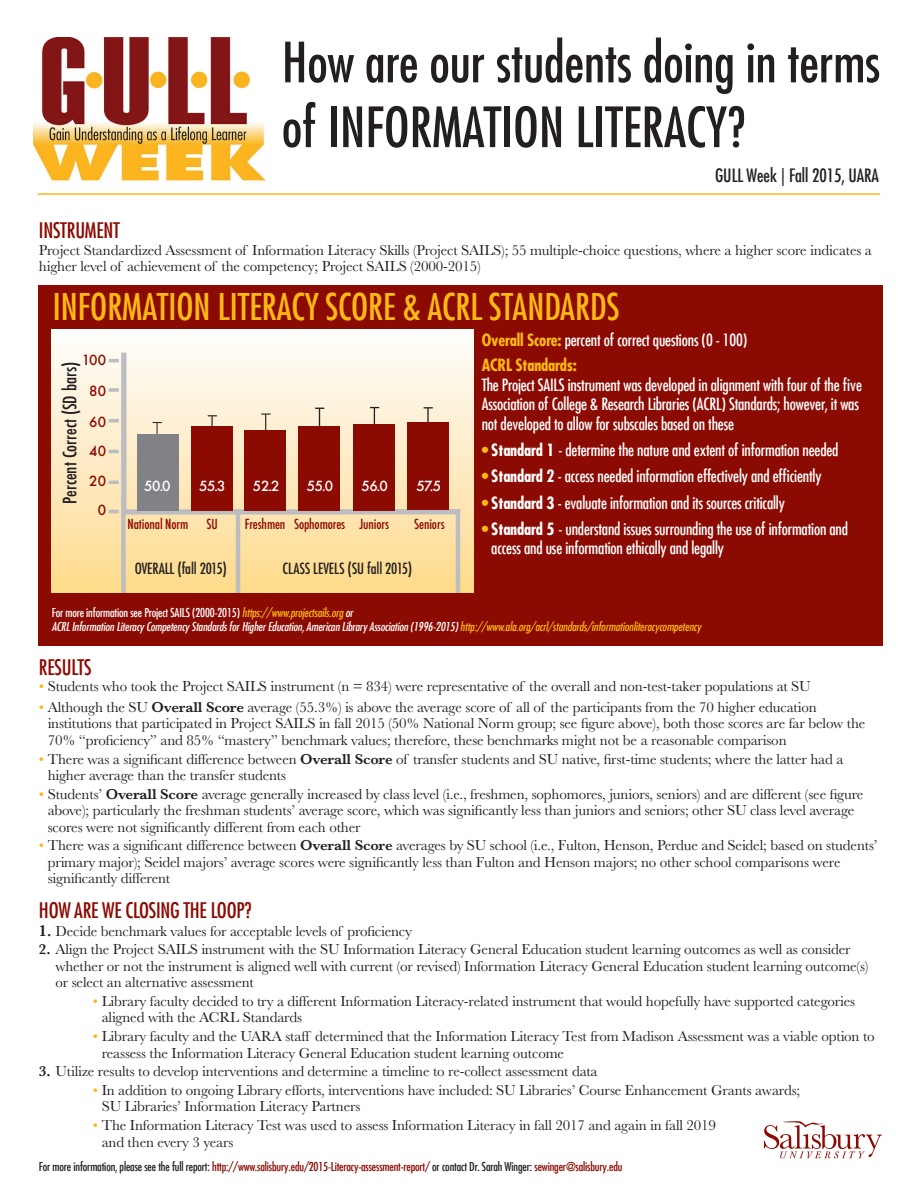
<style>
.page{position:relative;width:918px;height:1188px;background:#fff}
.page>*{position:absolute;margin:0;border:0;box-sizing:border-box;transform-origin:0 0}
.t1{font:500 condensed 54px/64.8px "Futura Com";color:#231f20}
.t2{font:500 condensed 36px "Futura Com";color:#fcb814}
.t3{font:500 condensed 21px "Futura Com";letter-spacing:-.01em;color:#8b0a02}
.t4{font:500 condensed 18px "Futura Com";color:#231f20}
.t5{font:500 condensed 18px "Futura";color:#231f20}
.t6{font:500 condensed 16.5px/19.5px "Futura Com";letter-spacing:-.01em;color:#fff}
.t7{font:700 condensed 16.5px "Futura Com";letter-spacing:-.01em;color:#fcb814}
.t8{font:15px/16.5px "Baskerville";letter-spacing:-.01em;color:#231f20}
.t9{font:500 condensed 15px "Futura";letter-spacing:-.01em;color:#231f20}
.t10{font:500 13.65px "Futura";letter-spacing:-.025em;color:#fff}
.t11{font:500 13.65px "Futura";color:#8b0a02}
.t12{font:500 condensed 13.5px "Futura";letter-spacing:-.01em;color:#8b0a02}
.t13{font:italic 500 condensed 12px/13.5px "Futura Com";letter-spacing:-.01em;color:#fff}
.t14{font:500 condensed 12px "Futura Com";letter-spacing:-.01em;color:#8b0a02}
.s1{font-weight:700;color:#fcb814}
.s2{color:#fcb814}
.s3{font-weight:700}
.s4{font-style:normal}
.s5{font-weight:600}
.s6{font-weight:600;font-size:16.5px}
.s7{color:#231f20}
</style>
<div class="page">
<div style="left:38px;top:285px;width:844px;height:360px;background:#8b0a02"></div>
<div style="left:51px;top:330px;width:422px;height:276px;background:linear-gradient(to bottom,#fefdfd,#fed988)"></div>
<svg style="left:109px;top:481px;width:10px;height:3px"></svg>
<svg style="left:109px;top:450px;width:10px;height:3px"></svg>
<svg style="left:109px;top:419px;width:10px;height:3px"></svg>
<hr style="left:109px;top:388px;width:10px;height:4px;background:#c7c6c5">
<svg style="left:109px;top:359px;width:10px;height:3px"></svg>
<hr style="left:38px;top:193px;width:842px;height:2px;background:#fcb814">
<img style="left:33px;top:38px;width:233px;height:145px">
<div style="left:121px;top:500px;width:5px;height:96px;background:#bcbdc0"></div>
<hr style="left:236px;top:510px;width:4px;height:86px;background:#bcbdc0">
<hr style="left:456px;top:510px;width:4px;height:85px;background:#bcbdc0">
<div style="left:51px;top:593px;width:422px;height:13px;background:#8b0a02"></div>
<svg style="left:119px;top:347px;width:347px;height:170px;background:#f7ead6"></svg>
<svg style="left:109px;top:510px;width:10px;height:3px"></svg>
<div style="left:191px;top:426px;width:41px;height:85px;background:#8b0a02"></div>
<div style="left:137px;top:434px;width:41px;height:77px;background:#808285"></div>
<div style="left:245px;top:430px;width:41px;height:80px;background:#8b0a02"></div>
<div style="left:299px;top:426px;width:41px;height:84px;background:#8b0a02"></div>
<div style="left:353px;top:424px;width:41px;height:86px;background:#8b0a02"></div>
<div style="left:407px;top:423px;width:41px;height:87px;background:#8b0a02"></div>
<svg style="left:764px;top:1121px;width:118px;height:37px"></svg>
<h1 class="t1" style="left:282px;top:29px;width:600px">How are our students doing in terms of INFORMATION LITERACY?</h1>
<p class="t4" style="left:715px;top:163px;width:166px">GULL Week | Fall 2015, UARA</p>
<h3 class="t3" style="left:39px;top:216px;width:83px">INSTRUMENT</h3>
<p class="t8" style="left:39px;top:242px;width:835px">Project Standardized Assessment of Information Literacy Skills (Project SAILS); 55 multiple-choice questions, where a higher score indicates a higher level of achievement of the competency; Project SAILS (2000-2015)</p>
<h1 class="t2" style="left:53px;top:282px;width:568px">INFORMATION LITERACY SCORE &amp; ACRL STANDARDS</h1>
<p class="t6" style="left:482px;top:330px;width:267px"><span class="s1">Overall Score:</span> percent of correct questions (0 - 100)</p>
<p class="t5" style="left:58px;top:504px;width:144px;rotate:-90deg">Percent Correct (SD bars)</p>
<p class="t11" style="left:82px;top:351px;width:26px">100</p>
<p class="t7" style="left:482px;top:354px;width:97px">ACRL Standards:</p>
<p class="t6" style="left:482px;top:375px;width:382px">The Project SAILS instrument was developed in alignment with four of the five</p>
<p class="t11" style="left:89px;top:381px;width:18px">80</p>
<p class="t6" style="left:482px;top:394px;width:379px">Association of College &amp; Research Libraries (ACRL) Standards; however, it was</p>
<p class="t11" style="left:89px;top:412px;width:18px">60</p>
<h4 class="t6" style="left:482px;top:414px;width:254px">not developed to allow for subscales based on these</h4>
<h4 class="t6" style="left:482px;top:440px;width:358px"><span class="s2">•</span> <span class="s3">Standard 1</span> - determine the nature and extent of information needed</h4>
<p class="t11" style="left:89px;top:442px;width:18px">40</p>
<p class="t11" style="left:89px;top:472px;width:18px">20</p>
<h4 class="t6" style="left:482px;top:466px;width:341px"><span class="s2">•</span> <span class="s3">Standard 2</span> - access needed information effectively and efficiently</h4>
<p class="t10" style="left:361px;top:477px;width:28px">56.0</p>
<p class="t10" style="left:417px;top:477px;width:26px">57.5</p>
<p class="t10" style="left:144px;top:477px;width:28px">50.0</p>
<p class="t10" style="left:199px;top:477px;width:28px">55.3</p>
<p class="t10" style="left:253px;top:477px;width:28px">52.2</p>
<p class="t10" style="left:307px;top:477px;width:28px">55.0</p>
<h4 class="t6" style="left:482px;top:492px;width:305px"><span class="s2">•</span> <span class="s3">Standard 3</span> - evaluate information and its sources critically</h4>
<p class="t11" style="left:98px;top:501px;width:10px">0</p>
<p class="t12" style="left:128px;top:515px;width:62px">National Norm</p>
<p class="t9" style="left:135px;top:559px;width:94px">OVERALL (fall 2015)</p>
<p class="t9" style="left:282px;top:559px;width:131px">CLASS LEVELS (SU fall 2015)</p>
<p class="t12" style="left:206px;top:515px;width:13px">SU</p>
<p class="t12" style="left:245px;top:515px;width:146px">Freshmen Sophomores Juniors</p>
<p class="t12" style="left:414px;top:515px;width:32px">Seniors</p>
<p class="t6" style="left:491px;top:519px;width:358px;text-indent:-10px"><span class="s2">•</span> <span class="s3">Standard 5</span> - understand issues surrounding the use of information and access and use information ethically and legally</p>
<p class="t13" style="left:52px;top:606px;width:651px"><span class="s4">For more information see Project SAILS (2000-2015)</span> <span class="s2">https://www.projectsails.org</span> or<br>ACRL Information Literacy Competency Standards for Higher Education, American Library Association (1996-2015) <span class="s2">http://www.ala.org/acrl/standards/informationliteracycompetency</span></p>
<h3 class="t3" style="left:39px;top:652px;width:54px">RESULTS</h3>
<p class="t8" style="left:39px;top:678px;width:773px"><span class="s2">•</span> Students who took the Project SAILS instrument (n = 834) were representative of the overall and non-test-taker populations at SU</p>
<p class="t8" style="left:48px;top:699px;width:819px;text-indent:-9px"><span class="s2">•</span> Although the SU <span class="s5">Overall Score</span> average (55.3%) is above the average score of all of the participants from the 70 higher education institutions that participated in Project SAILS in fall 2015 (50% National Norm group; see fgure above), both those scores are far below the<br>70% “profciency” and 85% “mastery” benchmark values; therefore, these benchmarks might not be a reasonable comparison</p>
<p class="t8" style="left:48px;top:750px;width:797px;text-indent:-9px"><span class="s2">•</span> There was a signifcant difference between <span class="s5">Overall Score</span> of transfer students and SU native, frst-time students; where the latter had a higher average than the transfer students</p>
<p class="t8" style="left:48px;top:786px;width:817px;text-indent:-9px"><span class="s2">•</span> Students’ <span class="s5">Overall Score</span> average generally increased by class level (i.e., freshmen, sophomores, juniors, seniors) and are different (see fgure above); particularly the freshman students’ average score, which was signifcantly less than juniors and seniors; other SU class level average scores were not signifcantly different from each other</p>
<p class="t8" style="left:48px;top:837px;width:831px;text-indent:-9px"><span class="s2">•</span> There was a signifcant difference between <span class="s5">Overall Score</span> averages by SU school (i.e., Fulton, Henson, Perdue and Seidel; based on students’ primary major); Seidel majors’ average scores were signifcantly less than Fulton and Henson majors; no other school comparisons were signifcantly different</p>
<h3 class="t3" style="left:39px;top:895px;width:214px">HOW ARE WE CLOSING THE LOOP?</h3>
<p class="t8" style="left:39px;top:922px;width:375px"><span class="s6">1</span><span class="s5">.</span> Decide benchmark values for acceptable levels of profciency</p>
<p class="t8" style="left:55px;top:941px;width:815px;text-indent:-16px"><span class="s5">2.</span> Align the Project SAILS instrument with the SU Information Literacy General Education student learning outcomes as well as consider whether or not the instrument is aligned well with current (or revised) Information Literacy General Education student learning outcome(s) or select an alternative assessment</p>
<p class="t8" style="left:102px;top:993px;width:755px;text-indent:-9px"><span class="s2">•</span> Library faculty decided to try a different Information Literacy-related instrument that would hopefully have supported categories aligned with the ACRL Standards</p>
<p class="t8" style="left:102px;top:1028px;width:775px;text-indent:-9px"><span class="s2">•</span> Library faculty and the UARA staff determined that the Information Literacy Test from Madison Assessment was a viable option to reassess the Information Literacy General Education student learning outcome</p>
<p class="t8" style="left:39px;top:1063px;width:560px"><span class="s5">3.</span> Utilize results to develop interventions and determine a timeline to re-collect assessment data</p>
<p class="t8" style="left:102px;top:1082px;width:700px;text-indent:-9px"><span class="s2">•</span> In addition to ongoing Library efforts, interventions have included: SU Libraries’ Course Enhancement Grants awards;<br>SU Libraries’ Information Literacy Partners</p>
<p class="t8" style="left:102px;top:1117px;width:616px;text-indent:-9px"><span class="s2">•</span> The Information Literacy Test was used to assess Information Literacy in fall 2017 and again in fall 2019 and then every 3 years</p>
<p class="t14" style="left:39px;top:1158px;width:585px"><span class="s7">For more information, please see the full report:</span> http://www.salisbury.edu/2015-Literacy-assessment-report/ <span class="s7">or contact Dr. Sarah Winger:</span> sewinger@salisbury.edu</p>
</div>
